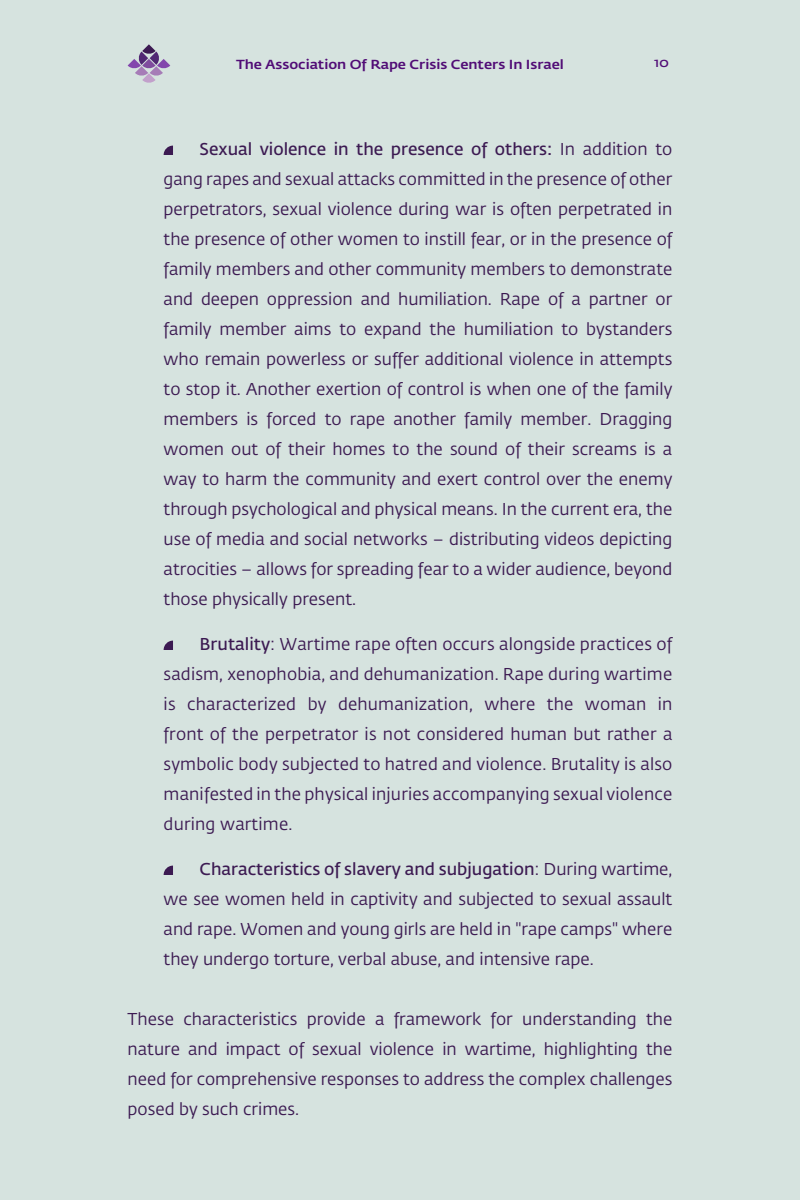
<style>
.page{position:relative;width:800px;height:1200px;background:#d6e3df}
.page>*{position:absolute;margin:0;border:0;box-sizing:border-box;transform-origin:0 0}
.t1{font:17px/30px "Fedra Sans H+L";color:#3c1a52}
.t2{font:600 17px "Fedra Sans H+L";color:#3c1a52}
.t3{font:500 13px "Fedra Sans H+L";color:#510c76;scale:1.1 1}
.t4{font:600 13px "Fedra Sans H+L";color:#510c76;scale:1.1 1}
.s1{font-weight:400}
.s2{font-weight:600}
</style>
<div class="page">
<svg style="left:128px;top:44px;width:42px;height:39px"></svg>
<svg style="left:164px;top:146px;width:9px;height:9px"></svg>
<svg style="left:164px;top:641px;width:9px;height:9px"></svg>
<svg style="left:164px;top:866px;width:9px;height:9px"></svg>
<p class="t3" style="left:236px;top:56px;width:300px">The Association Of Rape Crisis Centers In Israel</p>
<p class="t4" style="left:654px;top:55px;width:15px">10</p>
<p class="t2" style="left:200px;top:139px;width:377px">Sexual violence in the presence of others: <span class="s1">In</span></p>
<p class="t1" style="left:164px;top:165px;width:510px">gang rapes and sexual attacks committed in the presence of other</p>
<p class="t1" style="left:164px;top:195px;width:510px">perpetrators, sexual violence during war is often perpetrated in</p>
<p class="t1" style="left:164px;top:225px;width:510px">the presence of other women to instill fear, or in the presence of</p>
<p class="t1" style="left:164px;top:255px;width:510px">family members and other community members to demonstrate</p>
<p class="t1" style="left:656px;top:285px;width:18px">or</p>
<p class="t1" style="left:583px;top:135px;width:66px">addition</p>
<p class="t1" style="left:655px;top:135px;width:18px">to</p>
<p class="t1" style="left:267px;top:285px;width:87px">oppression</p>
<p class="t1" style="left:398px;top:285px;width:95px">humiliation.</p>
<p class="t1" style="left:548px;top:285px;width:17px">of</p>
<p class="t1" style="left:164px;top:285px;width:31px">and</p>
<p class="t1" style="left:201px;top:285px;width:60px">deepen</p>
<p class="t1" style="left:361px;top:285px;width:31px">and</p>
<p class="t1" style="left:500px;top:285px;width:42px">Rape</p>
<p class="t1" style="left:589px;top:285px;width:60px">partner</p>
<p class="t1" style="left:572px;top:285px;width:11px">a</p>
<p class="t1" style="left:164px;top:315px;width:49px">family</p>
<p class="t1" style="left:164px;top:345px;width:510px">who remain powerless or suffer additional violence in attempts</p>
<p class="t1" style="left:164px;top:375px;width:510px">to stop it. Another exertion of control is when one of the family</p>
<p class="t1" style="left:600px;top:405px;width:74px">Dragging</p>
<p class="t1" style="left:294px;top:315px;width:39px">aims</p>
<p class="t1" style="left:464px;top:315px;width:91px">humiliation</p>
<p class="t1" style="left:219px;top:315px;width:68px">member</p>
<p class="t1" style="left:364px;top:315px;width:59px">expand</p>
<p class="t1" style="left:430px;top:315px;width:28px">the</p>
<p class="t1" style="left:586px;top:315px;width:88px">bystanders</p>
<p class="t1" style="left:339px;top:315px;width:18px">to</p>
<p class="t1" style="left:561px;top:315px;width:18px">to</p>
<p class="t1" style="left:246px;top:405px;width:13px">is</p>
<p class="t1" style="left:464px;top:405px;width:49px">family</p>
<p class="t1" style="left:267px;top:405px;width:51px">forced</p>
<p class="t1" style="left:164px;top:405px;width:510px">members<br>women out of their homes to the sound of their screams is a way to harm the community and exert control over the enemy through psychological and physical means In. the current era, the use of media and social networks – distributing videos depicting atrocities – allows for spreading fear to a wider audience, beyond those physically present.</p>
<p class="t1" style="left:164px;top:630px;width:510px;text-align:right"><span class="s2">Brutality</span>: Wartime rape often occurs alongside practices of sadism, xenophobia, and dehumanization. Rape during wartime in</p>
<p class="t1" style="left:393px;top:405px;width:64px">another</p>
<p class="t1" style="left:520px;top:405px;width:72px">member.</p>
<p class="t1" style="left:325px;top:405px;width:18px">to</p>
<p class="t1" style="left:350px;top:405px;width:37px">rape</p>
<p class="t1" style="left:164px;top:690px;width:510px">is<br>front of the perpetrator is not considered human but rather a symbolic body subjected to hatred and violence. Brutality is also manifested in the physical injuries accompanying sexual violence during wartime.</p>
<p class="t1" style="left:164px;top:855px;width:510px;text-align:justify;text-indent:36px"><span class="s2">Characteristics of slavery and subjugation</span>: During wartime, we see women held in captivity and subjected to sexual assault and rape. Women and young girls are held in "rape camps" where they undergo torture, verbal abuse, and intensive rape.</p>
<p class="t1" style="left:187px;top:690px;width:111px">characterized</p>
<p class="t1" style="left:338px;top:690px;width:136px">dehumanization,</p>
<p class="t1" style="left:308px;top:690px;width:20px">by</p>
<p class="t1" style="left:484px;top:690px;width:52px">where</p>
<p class="t1" style="left:547px;top:690px;width:28px">the</p>
<p class="t1" style="left:585px;top:690px;width:63px">woman</p>
<p class="t1" style="left:128px;top:1005px;width:48px">These</p>
<p class="t1" style="left:183px;top:1005px;width:116px">characteristics</p>
<p class="t1" style="left:307px;top:1005px;width:60px">provide</p>
<p class="t1" style="left:375px;top:1005px;width:11px">a</p>
<p class="t1" style="left:394px;top:1005px;width:89px">framework</p>
<p class="t1" style="left:491px;top:1005px;width:24px">for</p>
<p class="t1" style="left:522px;top:1005px;width:116px">understanding</p>
<p class="t1" style="left:646px;top:1005px;width:28px">the</p>
<p class="t1" style="left:226px;top:1035px;width:56px">impact</p>
<p class="t1" style="left:370px;top:1035px;width:66px">violence</p>
<p class="t1" style="left:442px;top:1035px;width:16px">in</p>
<p class="t1" style="left:465px;top:1035px;width:72px">wartime,</p>
<p class="t1" style="left:544px;top:1035px;width:96px">highlighting</p>
<p class="t1" style="left:289px;top:1035px;width:17px">of</p>
<p class="t1" style="left:188px;top:1035px;width:31px">and</p>
<p class="t1" style="left:312px;top:1035px;width:51px">sexual</p>
<p class="t1" style="left:646px;top:1035px;width:28px">the</p>
<p class="t1" style="left:128px;top:1035px;width:546px">nature<br>need for comprehensive responses to address the complex challenges posed by such crimes.</p>
</div>
